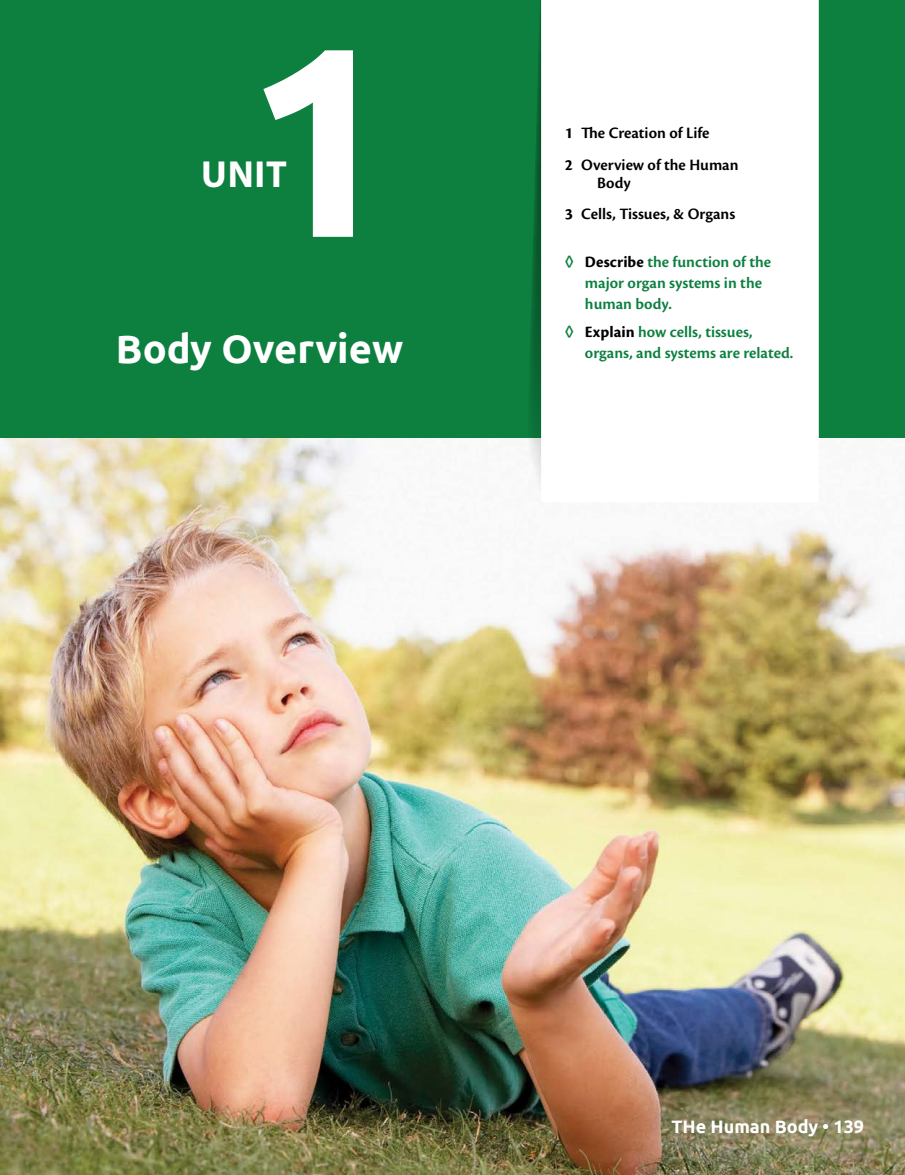
<style>
.page{position:relative;width:905px;height:1175px;background:#fff}
.page>*{position:absolute;margin:0;border:0;box-sizing:border-box;transform-origin:0 0}
.Unit_number{font:700 268.95px "Ubuntu";color:#fff}
.Unit_header_1{font:700 39.75px "Ubuntu";color:#fff}
.UNIT{font:700 37.8px "Myriad Pro";color:#fff}
.t1{font:700 18px "Ubuntu";color:#fff}
.t2{font:600 16.5px/21px "Cronos Pro";color:#0d8040}
.Unit_lesson_list{font:600 16.5px/18px "Cronos Pro";color:#000}
.s1{font-weight:700}
.s2{font-weight:700;color:#000}
</style>
<div class="page">
<img style="left:0;top:438px;width:904px;height:736px">
<div style="left:0;top:0;width:904px;height:438px;background:#0d8040"></div>
<svg style="left:525px;top:0;width:16px;height:497px"></svg>
<div style="left:541px;top:0;width:277px;height:502px;background:#fff"></div>
<p class="Unit_number" style="left:244px;top:-22px;width:154px">1</p>
<p class="UNIT" style="left:201px;top:149px;width:87px">UNIT</p>
<p class="Unit_header_1" style="left:116px;top:324px;width:289px">Body Overview</p>
<p class="Unit_lesson_list" style="left:564px;top:124px;width:146px"><span class="s1">1</span> The Creation of Life</p>
<p class="Unit_lesson_list" style="left:597px;top:156px;width:143px;text-indent:-32px"><span class="s1">2</span> Overview of the Human<br>Body</p>
<p class="Unit_lesson_list" style="left:564px;top:205px;width:172px"><span class="s1">3</span> Cells, Tissues, &amp; Organs</p>
<p class="t2" style="left:585px;top:252px;width:188px;text-indent:-20px">◊ <span class="s2">Describe</span> the function of the major organ systems in the human body.</p>
<p class="t2" style="left:585px;top:322px;width:210px;text-indent:-20px">◊ <span class="s2">Explain</span> how cells, tissues, organs, and systems are related.</p>
<p class="t1" style="left:671px;top:1115px;width:194px">THe Human Body • 139</p>
</div>
